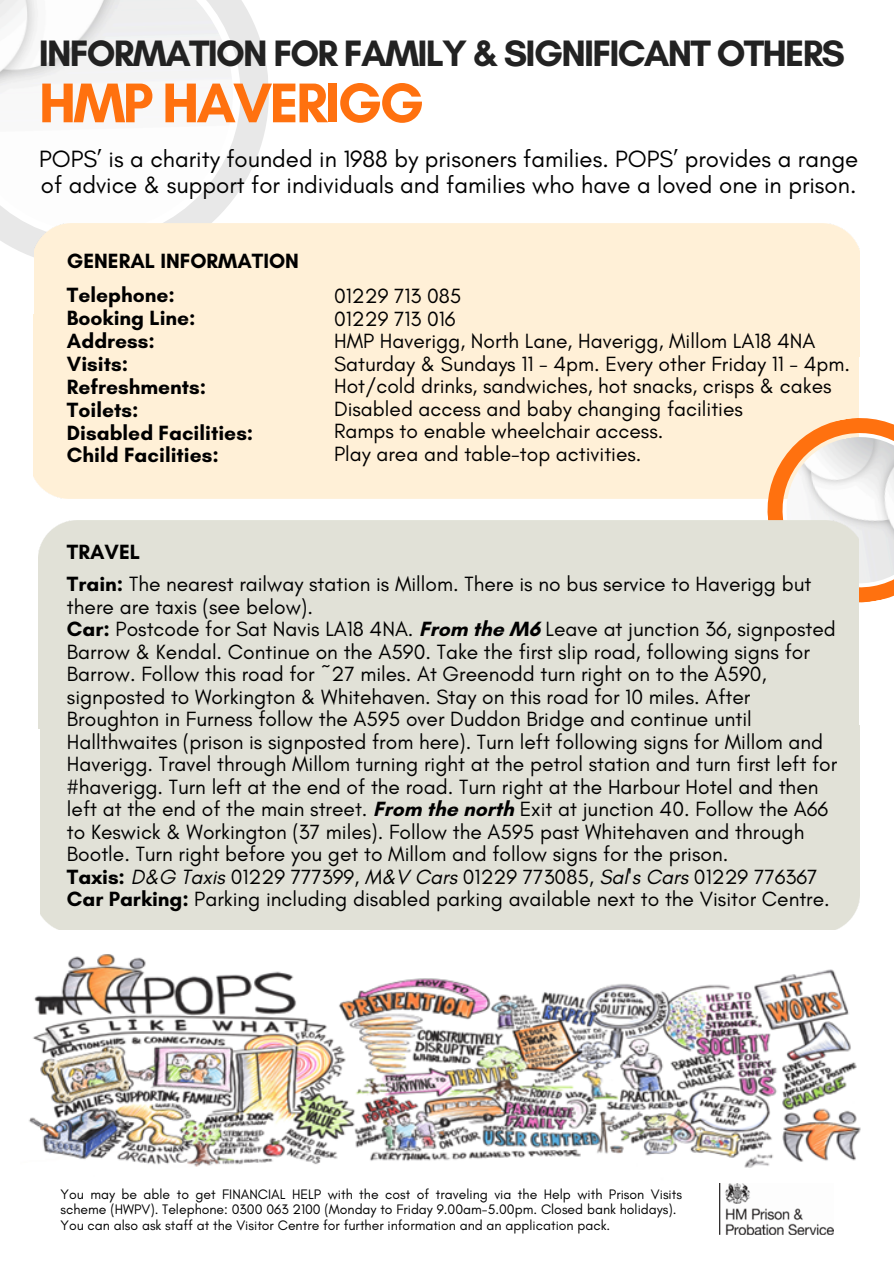
<style>
.page{position:relative;width:894px;height:1264px;background:#fff}
.page>*{position:absolute;margin:0;border:0;box-sizing:border-box;transform-origin:0 0}
.t1{font:700 56.85px "Glacial Indifference";letter-spacing:-.05em;color:#ff710f}
.t2{font:700 37.35px "Glacial Indifference";letter-spacing:-.05em;color:#222}
.t3{font:24px/25.8px "Glacial Indifference";color:#000}
.t4{font:21px/22.5px "Glacial Indifference";color:#000}
.t5{font:700 21px/22.8px "Glacial Indifference";color:#000}
.t6{font:13.95px/15.8px "Glacial Indifference";color:#000}
.s1{font-weight:700}
.s2{font-style:italic}
</style>
<div class="page">
<svg style="left:0;top:0;width:271px;height:271px"></svg>
<div style="left:35px;top:224px;width:824px;height:133px;background:#fff0d7"></div>
<div style="left:33px;top:315px;width:825px;height:183px;background:#fff0d7"></div>
<svg style="left:760px;top:410px;width:133px;height:199px"></svg>
<img style="left:29px;top:954px;width:832px;height:214px">
<img style="left:719px;top:1183px;width:114px;height:50px">
<p class="t2" style="left:39px;top:30px;width:807px">INFORMATION FOR FAMILY &amp; SIGNIFICANT OTHERS</p>
<p class="t1" style="left:39px;top:68px;width:386px">HMP HAVERIGG</p>
<p class="t3" style="left:39px;top:146px;width:820px">POPS’ is a charity founded in 1988 by prisoners families. POPS’ provides a range of advice &amp; support for individuals and families who have a loved one in prison.</p>
<p class="t5" style="left:67px;top:249px;width:233px">GENERAL INFORMATION</p>
<p class="t5" style="left:67px;top:283px;width:188px">Telephone:<br>Booking Line:<br>Address:<br>Visits:<br>Refreshments:<br>Toilets:<br>Disabled Facilities:<br>Child Facilities:</p>
<h3 class="t4" style="left:334px;top:284px;width:517px">01229 713 085<br>01229 713 016<br>HMP Haverigg, North Lane, Haverigg, Millom LA18 4NA Saturday &amp; Sundays 11 - 4pm. Every other Friday 11 - 4pm.<br>Hot/cold drinks, sandwiches, hot snacks, crisps &amp; cakes Disabled access and baby changing facilities<br>Ramps to enable wheelchair access.<br>Play area and table-top activities.</h3>
<h3 class="t5" style="left:67px;top:540px;width:75px">TRAVEL</h3>
<h4 class="t4" style="left:67px;top:572px;width:771px"><span class="s1">Train:</span> The nearest railway station is Millom. There is no bus service to Haverigg but there are taxis (see below).<br><span class="s1">Car:</span> Postcode for Sat Navis LA18 4NA. <span class="s1">From the M6</span> Leave at junction 36, signposted Barrow &amp; Kendal. Continue on the A590. Take the first slip road, following signs for Barrow. Follow this road for ~27 miles. At Greenodd turn right on to the A590, signposted to Workington &amp; Whitehaven. Stay on this road for 10 miles. After Broughton in Furness follow the A595 over Duddon Bridge and continue until Hallthwaites (prison is signposted from here). Turn left following signs for Millom and Haverigg. Travel through Millom turning right at the petrol station and turn first left for #haverigg. Turn left at the end of the road. Turn right at the Harbour Hotel and then left at the end of the main street. <span class="s1">From the north</span> Exit at junction 40. Follow the A66 to Keswick &amp; Workington (37 miles). Follow the A595 past Whitehaven and through Bootle. Turn right before you get to Millom and follow signs for the prison.<br><span class="s1">Taxis:</span> <span class="s2">D&amp;G Taxis</span> 01229 777399, <span class="s2">M&amp;V Cars</span> 01229 773085, <span class="s2">Sal's Cars</span> 01229 776367<br><span class="s1">Car Parking:</span> Parking including disabled parking available next to the Visitor Centre.</h4>
<p class="t6" style="left:61px;top:1185px;width:622px">You may be able to get FINANCIAL HELP with the cost of traveling via the Help with Prison Visits scheme (HWPV). Telephone: 0300 063 2100 (Monday to Friday 9.00am-5.00pm. Closed bank holidays).</p>
<p class="t6" style="left:61px;top:1217px;width:551px">You can also ask staff at the Visitor Centre for further information and an application pack.</p>
</div>
